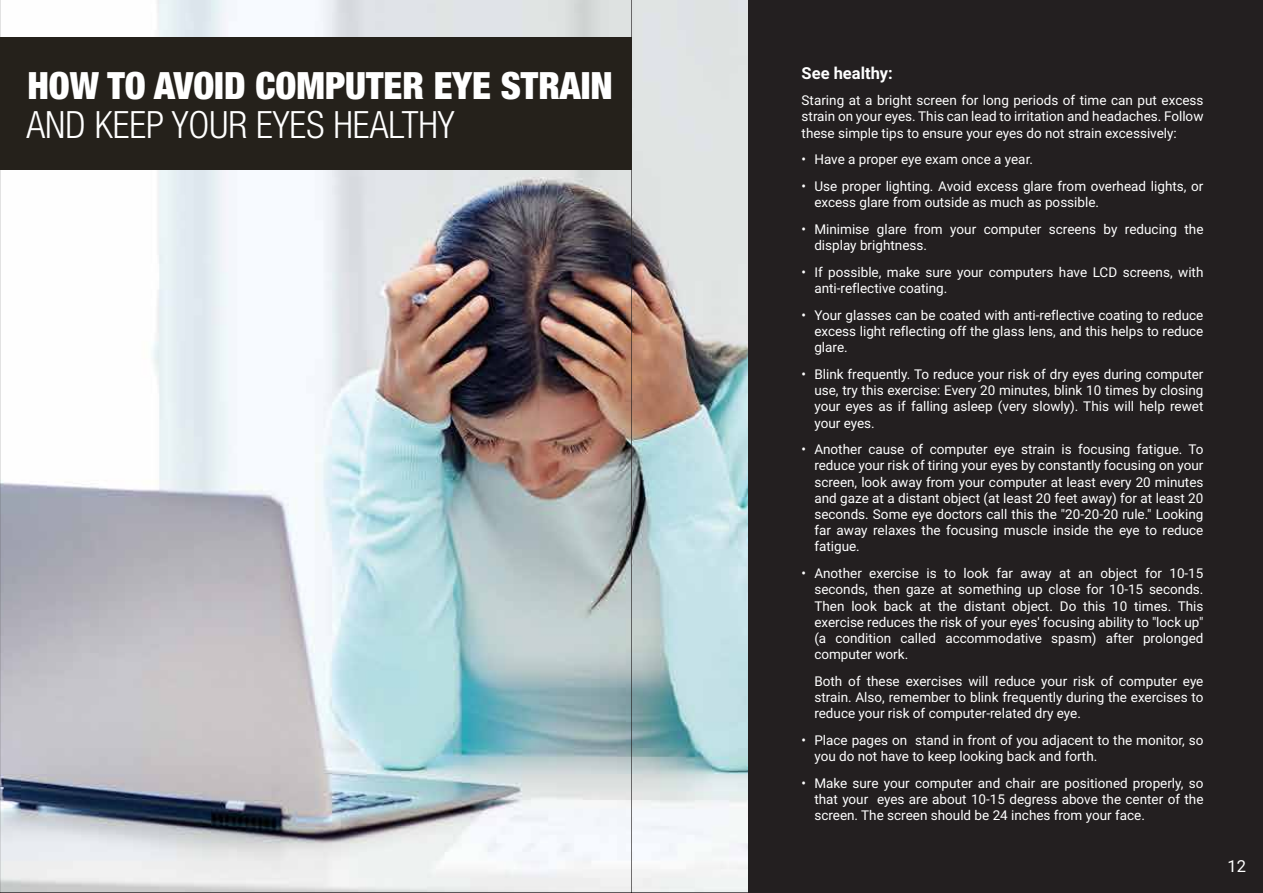
<style>
.page{position:relative;width:1263px;height:893px;background:#fff}
.page>*{position:absolute;margin:0;border:0;box-sizing:border-box;transform-origin:0 0}
.t1{font:900 condensed 37.65px "Helvetica Neue LT Std";color:#fff}
.t2{font:300 condensed 37.65px "Helvetica Neue LT Std";color:#fff}
.t3{font:700 16.5px "Roboto";color:#fff}
.t4{font:16.5px "Roboto";color:#fff}
.t5{font:13.5px/16.2px "Roboto";color:#fff;text-align:justify}
</style>
<div class="page">
<img style="left:0;top:0;width:631px;height:893px">
<svg style="left:631px;top:0;width:117px;height:893px;background:#b9c3c3"></svg>
<div style="left:748px;top:0;width:515px;height:893px;background:#231f20"></div>
<div style="left:0;top:38px;width:631px;height:132px;background:#25211b"></div>
<h1 class="t1" style="left:27px;top:63px;width:587px">HOW TO AVOID COMPUTER EYE STRAIN</h1>
<h1 class="t2" style="left:27px;top:104px;width:430px">AND KEEP YOUR EYES HEALTHY</h1>
<p class="t3" style="left:802px;top:61px;width:93px">See healthy:</p>
<p class="t5" style="left:802px;top:92px;width:403px">Staring at a bright screen for long periods of time can put excess strain on your eyes. This can lead to irritation and headaches. Follow these simple tips to ensure your eyes do not strain excessively:</p>
<p class="t5" style="left:802px;top:151px;width:233px">• Have a proper eye exam once a year.</p>
<p class="t5" style="left:814px;top:178px;width:391px;text-indent:-13px">• Use proper lighting. Avoid excess glare from overhead lights, or excess glare from outside as much as possible.</p>
<p class="t5" style="left:814px;top:221px;width:391px;text-indent:-13px">• Minimise glare from your computer screens by reducing the display brightness.</p>
<p class="t5" style="left:814px;top:263px;width:391px;text-indent:-13px">• If possible, make sure your computers have LCD screens, with anti-reflective coating.</p>
<p class="t5" style="left:814px;top:306px;width:391px;text-indent:-13px">• Your glasses can be coated with anti-reflective coating to reduce excess light reflecting off the glass lens, and this helps to reduce glare.</p>
<p class="t5" style="left:814px;top:365px;width:391px;text-indent:-13px">• Blink frequently. To reduce your risk of dry eyes during computer use, try this exercise: Every 20 minutes, blink 10 times by closing your eyes as if falling asleep (very slowly). This will help rewet your eyes.</p>
<p class="t5" style="left:814px;top:441px;width:391px;text-indent:-13px">• Another cause of computer eye strain is focusing fatigue. To reduce your risk of tiring your eyes by constantly focusing on your screen, look away from your computer at least every 20 minutes and gaze at a distant object (at least 20 feet away) for at least 20 seconds. Some eye doctors call this the "20-20-20 rule." Looking far away relaxes the focusing muscle inside the eye to reduce fatigue.</p>
<p class="t5" style="left:814px;top:565px;width:391px;text-indent:-13px">• Another exercise is to look far away at an object for 10-15 seconds, then gaze at something up close for 10-15 seconds.<br>Then look back at the distant object. Do this 10 times. This exercise reduces the risk of your eyes' focusing ability to "lock up" (a condition called accommodative spasm) after prolonged computer work.</p>
<p class="t5" style="left:814px;top:672px;width:391px">Both of these exercises will reduce your risk of computer eye strain. Also, remember to blink frequently during the exercises to reduce your risk of computer-related dry eye.</p>
<p class="t5" style="left:814px;top:731px;width:391px;text-indent:-13px">• Place pages on stand in front of you adjacent to the monitor, so you do not have to keep looking back and forth.</p>
<p class="t5" style="left:814px;top:774px;width:391px;text-indent:-13px">• Make sure your computer and chair are positioned properly, so that your eyes are about 10-15 degress above the center of the screen. The screen should be 24 inches from your face.</p>
<p class="t4" style="left:1227px;top:854px;width:20px">12</p>
</div>
